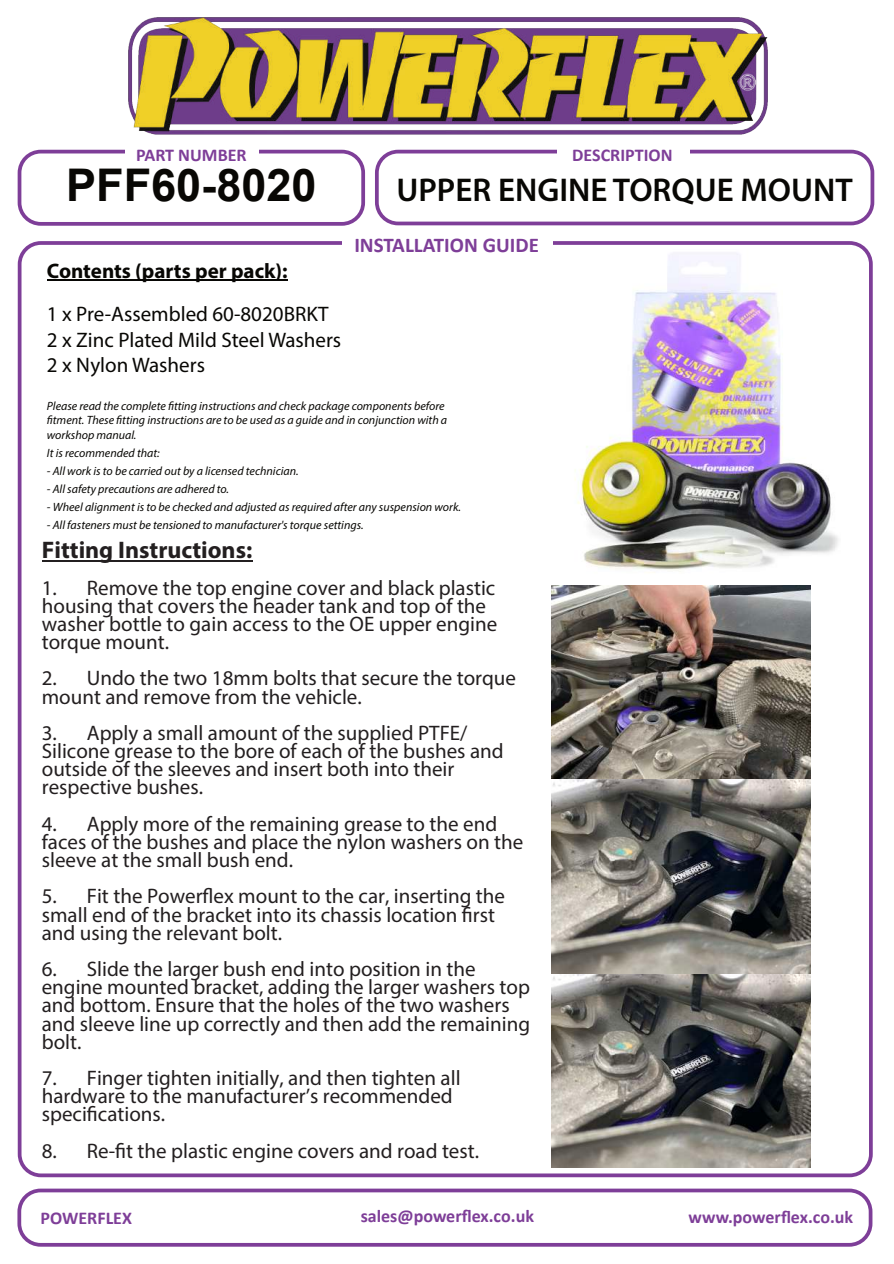
<style>
.page{position:relative;width:894px;height:1264px;background:#fff}
.page>*{position:absolute;margin:0;border:0;box-sizing:border-box;transform-origin:0 0}
.t1{font:700 45px "Arial";color:#080704}
.t2{font:600 33px "Myriad Pro";color:#080704}
.t3{font:700 24px "Myriad Pro";color:#231f20}
.t4{font:21px/18.1px "Myriad Pro";color:#231f20}
.t5{font:21px/25.2px "Myriad Pro";color:#080704}
.t6{font:700 21px "Myriad Pro";color:#080704}
.t7{font:700 21px "Calibri";color:#7e3e98}
.t8{font:700 18px "Calibri";color:#7e3e98}
.t9{font:italic 12px/14.4px "Myriad Pro";color:#080704}
</style>
<div class="page">
<img style="left:575px;top:253px;width:263px;height:320px">
<div style="left:17px;top:1188px;width:855px;height:58px;border:4px solid #7e3e98;border-radius:21px"></div>
<div style="left:18px;top:241px;width:854px;height:935px;border:4px solid #7e3e98;border-radius:21px"></div>
<div style="left:342px;top:235px;width:210px;height:15px;background:#fff"></div>
<div style="left:375px;top:150px;width:498px;height:75px;border:4px solid #7e3e98;border-radius:21px"></div>
<div style="left:556px;top:147px;width:132px;height:9px;background:#fff"></div>
<div style="left:18px;top:150px;width:347px;height:76px;border:4px solid #7e3e98;border-radius:21px"></div>
<div style="left:124px;top:147px;width:134px;height:9px;background:#fff"></div>
<img style="left:128px;top:18px;width:639px;height:117px">
<hr style="left:42px;top:560px;width:210px;height:1px;background:#231f20">
<hr style="left:47px;top:279px;width:240px;height:2px;background:#080704">
<img style="left:551px;top:585px;width:259px;height:582px">
<p class="t8" style="left:136px;top:147px;width:112px">PART NUMBER</p>
<p class="t8" style="left:572px;top:147px;width:102px">DESCRIPTION</p>
<h1 class="t1" style="left:66px;top:168px;width:252px">PFF60-8020</h1>
<h2 class="t2" style="left:396px;top:176px;width:457px">UPPER ENGINE TORQUE MOUNT</h2>
<p class="t6" style="left:47px;top:262px;width:242px">Contents (parts per pack):</p>
<p class="t5" style="left:47px;top:303px;width:296px">1 x Pre-Assembled 60-8020BRKT<br>2 x Zinc Plated Mild Steel Washers<br>2 x Nylon Washers</p>
<p class="t7" style="left:354px;top:236px;width:186px">INSTALLATION GUIDE</p>
<p class="t9" style="left:47px;top:400px;width:401px">Please read the complete fitting instructions and check package components before fitment. These fitting instructions are to be used as a guide and in conjunction with a workshop manual.</p>
<p class="t9" style="left:47px;top:446px;width:114px">It is recommended that:</p>
<p class="t9" style="left:47px;top:464px;width:253px">- All work is to be carried out by a licensed technician.</p>
<p class="t9" style="left:47px;top:482px;width:184px">- All safety precautions are adhered to.</p>
<p class="t9" style="left:47px;top:500px;width:415px">- Wheel alignment is to be checked and adjusted as required after any suspension work.</p>
<p class="t9" style="left:47px;top:518px;width:318px">- All fasteners must be tensioned to manufacturer's torque settings.</p>
<p class="t3" style="left:42px;top:540px;width:212px">Fitting Instructions:</p>
<p class="t4" style="left:42px;top:580px;width:457px">1. Remove the top engine cover and black plastic housing that covers the header tank and top of the washer bottle to gain access to the OE upper engine torque mount.</p>
<p class="t4" style="left:42px;top:671px;width:475px">2. Undo the two 18mm bolts that secure the torque mount and remove from the vehicle.</p>
<p class="t4" style="left:42px;top:725px;width:463px">3. Apply a small amount of the supplied PTFE/ Silicone grease to the bore of each of the bushes and outside of the sleeves and insert both into their respective bushes.</p>
<p class="t4" style="left:42px;top:816px;width:483px">4. Apply more of the remaining grease to the end faces of the bushes and place the nylon washers on the sleeve at the small bush end.</p>
<p class="t4" style="left:42px;top:888px;width:464px">5. Fit the Powerflex mount to the car, inserting the small end of the bracket into its chassis location first and using the relevant bolt.</p>
<p class="t4" style="left:42px;top:961px;width:489px">6. Slide the larger bush end into position in the engine mounted bracket, adding the larger washers top and bottom. Ensure that the holes of the two washers and sleeve line up correctly and then add the remaining bolt.</p>
<p class="t4" style="left:42px;top:1070px;width:420px">7. Finger tighten initially, and then tighten all hardware to the manufacturer’s recommended specifications.</p>
<p class="t4" style="left:42px;top:1143px;width:438px">8. Re-fit the plastic engine covers and road test.</p>
<p class="t8" style="left:41px;top:1209px;width:93px">POWERFLEX</p>
<p class="t8" style="left:360px;top:1208px;width:175px">sales@powerflex.co.uk</p>
<p class="t8" style="left:688px;top:1209px;width:166px">www.powerflex.co.uk</p>
</div>
